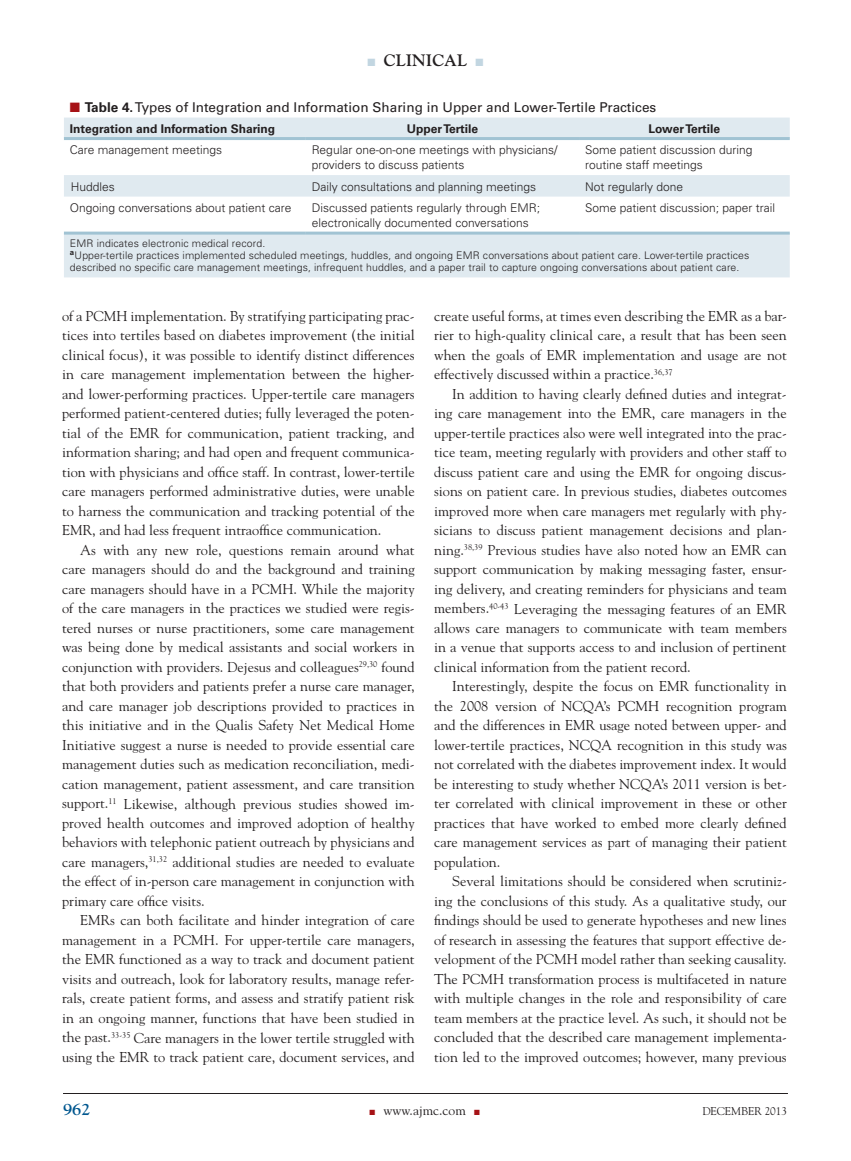
<style>
.page{position:relative;width:851px;height:1161px;background:#fff}
.page>*{position:absolute;margin:0;border:0;box-sizing:border-box;transform-origin:0 0}
.t1{font:700 16.5px "Goudy";color:#231f20}
.t2{font:700 16.5px "Goudy";color:#00578f}
.t3{font:14.25px/19.5px "Goudy";color:#231f20;text-align:justify}
.t4{font:13.5px "Univers";color:#231f20}
.t5{font:13.5px "Goudy";color:#231f20}
.t6{font:300 12px/15px "Univers";color:#231f20}
.t7{font:700 12px "Univers";color:#231f20}
.t8{font:11.25px "Goudy";color:#231f20}
.t9{font:300 10.5px/12px "Univers";letter-spacing:.01em;color:#231f20}
.s1{color:#c2d6e1}
.s2{color:#a61216}
.s3{font-weight:700}
</style>
<div class="page">
<hr style="left:63px;top:1093px;width:725px;height:1px;background:#231f20">
<svg style="left:64px;top:117px;width:725px;height:1px"></svg>
<svg style="left:64px;top:118px;width:725px;height:159px;fill:#e0eaf0"></svg>
<hr style="left:64px;top:137px;width:242px;height:3px;background:#a1c3d3">
<hr style="left:306px;top:137px;width:273px;height:3px;background:#a1c3d3">
<hr style="left:579px;top:137px;width:210px;height:3px;background:#a1c3d3">
<hr style="left:64px;top:232px;width:242px;height:3px;background:#a1c3d3">
<hr style="left:306px;top:232px;width:273px;height:3px;background:#a1c3d3">
<hr style="left:579px;top:232px;width:210px;height:3px;background:#a1c3d3">
<p class="t1" style="left:367px;top:51px;width:117px"><span class="s1">■</span> CLINICAL <span class="s1">■</span></p>
<p class="t4" style="left:70px;top:99px;width:588px"><span class="s2">■</span> <span class="s3">Table 4.</span> Types of Integration and Information Sharing in Upper and Lower-Tertile Practices</p>
<p class="t7" style="left:70px;top:121px;width:207px">Integration and Information Sharing</p>
<p class="t7" style="left:406px;top:121px;width:73px">Upper Tertile</p>
<p class="t7" style="left:648px;top:121px;width:73px">Lower Tertile</p>
<p class="t6" style="left:70px;top:142px;width:154px">Care management meetings</p>
<p class="t6" style="left:312px;top:142px;width:247px">Regular one-on-one meetings with physicians/ providers to discuss patients</p>
<p class="t6" style="left:585px;top:142px;width:169px">Some patient discussion during routine staff meetings</p>
<p class="t6" style="left:71px;top:179px;width:46px">Huddles</p>
<p class="t6" style="left:312px;top:179px;width:226px">Daily consultations and planning meetings</p>
<p class="t6" style="left:585px;top:179px;width:100px">Not regularly done</p>
<p class="t6" style="left:70px;top:200px;width:223px">Ongoing conversations about patient care</p>
<p class="t6" style="left:312px;top:200px;width:230px">Discussed patients regularly through EMR; electronically documented conversations</p>
<p class="t6" style="left:585px;top:200px;width:192px">Some patient discussion; paper trail</p>
<p class="t9" style="left:70px;top:238px;width:681px">EMR indicates electronic medical record.<br><sup>a</sup>Upper-tertile practices implemented scheduled meetings, huddles, and ongoing EMR conversations about patient care. Lower-tertile practices described no specific care management meetings, infrequent huddles, and a paper trail to capture ongoing conversations about patient care.</p>
<p class="t3" style="left:62px;top:306px;width:354px">of a PCMH implementation. By stratifying participating prac&shy;tices into tertiles based on diabetes improvement (the initial clinical focus), it was possible to identify distinct differences in care management implementation between the higher&shy;and lower-performing practices. Upper-tertile care managers performed patient-centered duties; fully leveraged the poten&shy;tial of the EMR for communication, patient tracking, and information sharing; and had open and frequent communica&shy;tion with physicians and office staff. In contrast, lower-tertile care managers performed administrative duties, were unable to harness the communication and tracking potential of the EMR, and had less frequent intraoffice communication.</p>
<p class="t3" style="left:62px;top:540px;width:354px;text-indent:18px">As with any new role, questions remain around what care managers should do and the background and training care managers should have in a PCMH. While the majority of the care managers in the practices we studied were regis&shy;tered nurses or nurse practitioners, some care management was being done by medical assistants and social workers in conjunction with providers. Dejesus and colleagues<sup>29,30</sup> found that both providers and patients prefer a nurse care manager, and care manager job descriptions provided to practices in this initiative and in the Qualis Safety Net Medical Home Initiative suggest a nurse is needed to provide essential care management duties such as medication reconciliation, medi&shy;cation management, patient assessment, and care transition support.<sup>11</sup> Likewise, although previous studies showed im&shy;proved health outcomes and improved adoption of healthy behaviors with telephonic patient outreach by physicians and care managers,<sup>31,32</sup> additional studies are needed to evaluate the effect of in-person care management in conjunction with primary care office visits.</p>
<p class="t3" style="left:62px;top:911px;width:354px;text-indent:18px">EMRs can both facilitate and hinder integration of care management in a PCMH. For upper-tertile care managers, the EMR functioned as a way to track and document patient visits and outreach, look for laboratory results, manage refer&shy;rals, create patient forms, and assess and stratify patient risk in an ongoing manner, functions that have been studied in the past.<sup>33-35</sup> Care managers in the lower tertile struggled with using the EMR to track patient care, document services, and</p>
<p class="t3" style="left:434px;top:306px;width:354px">create useful forms, at times even describing the EMR as a bar&shy;rier to high-quality clinical care, a result that has been seen when the goals of EMR implementation and usage are not effectively discussed within a practice.<sup>36,37</sup></p>
<p class="t3" style="left:434px;top:384px;width:354px;text-indent:18px">In addition to having clearly defined duties and integrat&shy;ing care management into the EMR, care managers in the upper-tertile practices also were well integrated into the prac&shy;tice team, meeting regularly with providers and other staff to discuss patient care and using the EMR for ongoing discus&shy;sions on patient care. In previous studies, diabetes outcomes improved more when care managers met regularly with phy&shy;sicians to discuss patient management decisions and plan&shy;ning.<sup>38,39</sup> Previous studies have also noted how an EMR can support communication by making messaging faster, ensur&shy;ing delivery, and creating reminders for physicians and team members.<sup>40-43</sup> Leveraging the messaging features of an EMR allows care managers to communicate with team members in a venue that supports access to and inclusion of pertinent clinical information from the patient record.</p>
<p class="t3" style="left:434px;top:677px;width:354px;text-indent:18px">Interestingly, despite the focus on EMR functionality in the 2008 version of NCQA’s PCMH recognition program and the differences in EMR usage noted between upper- and lower-tertile practices, NCQA recognition in this study was not correlated with the diabetes improvement index. It would be interesting to study whether NCQA’s 2011 version is bet&shy;ter correlated with clinical improvement in these or other practices that have worked to embed more clearly defined care management services as part of managing their patient population.</p>
<p class="t3" style="left:434px;top:872px;width:354px;text-indent:18px">Several limitations should be considered when scrutiniz&shy;ing the conclusions of this study. As a qualitative study, our findings should be used to generate hypotheses and new lines of research in assessing the features that support effective de&shy;velopment of the PCMH model rather than seeking causality.<br>The PCMH transformation process is multifaceted in nature with multiple changes in the role and responsibility of care team members at the practice level. As such, it should not be concluded that the described care management implementa&shy;tion led to the improved outcomes; however, many previous</p>
<p class="t2" style="left:63px;top:1099px;width:29px">962</p>
<p class="t5" style="left:369px;top:1102px;width:112px"><span class="s2">■</span> www.ajmc.com <span class="s2">■</span></p>
<p class="t8" style="left:702px;top:1104px;width:86px">DECEMBER 2013</p>
</div>
